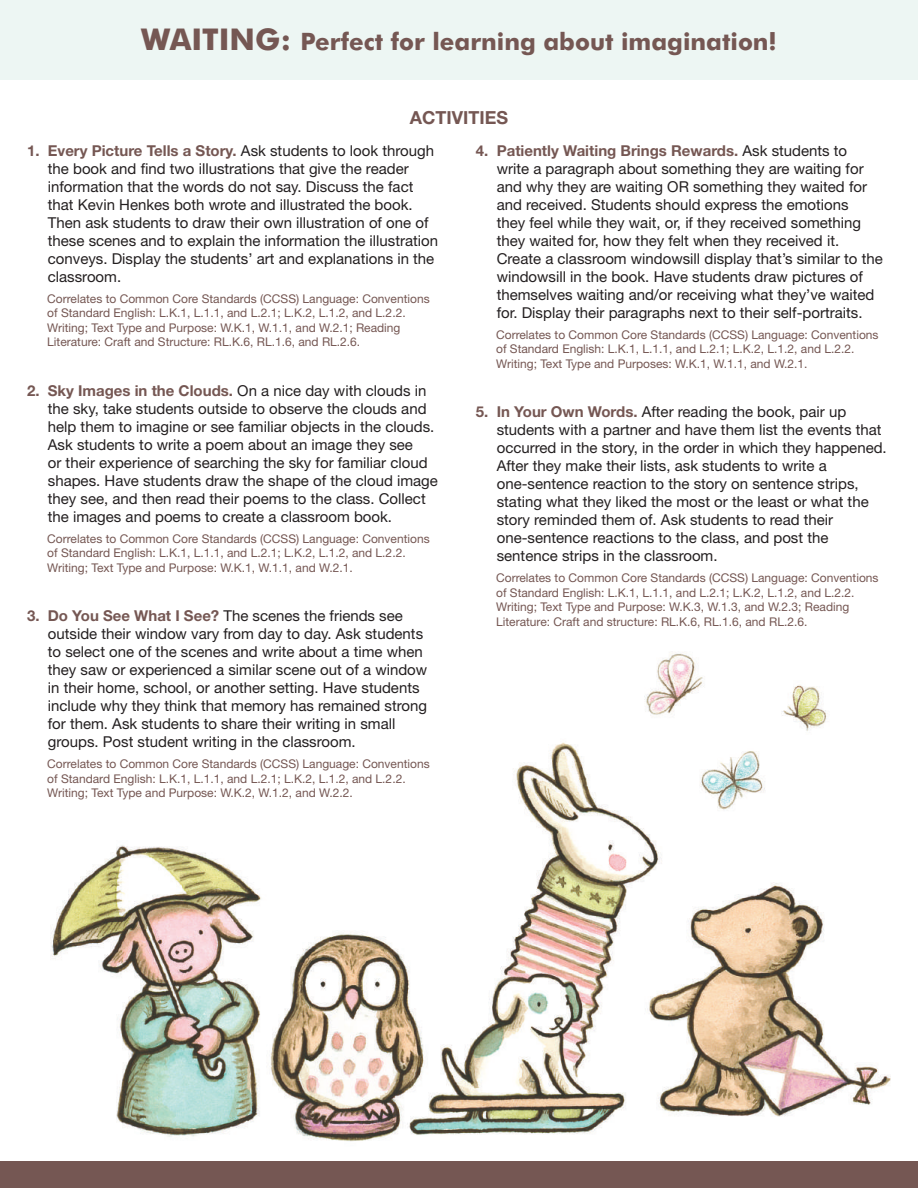
<style>
.page{position:relative;width:918px;height:1188px;background:#fff}
.page>*{position:absolute;margin:0;border:0;box-sizing:border-box;transform-origin:0 0}
.t1{font:700 24px "Futura BT";color:#755753}
.t2{font:700 18px "Helvetica Neue";color:#755753}
.t3{font:15px/18px "Helvetica Neue";color:#231f20}
.t4{font:12px/14.4px "Helvetica Neue";color:#755753}
.s1{font-size:30px}
.s2{font-weight:700;color:#755753}
</style>
<div class="page">
<img style="left:50px;top:742px;width:841px;height:399px">
<div style="left:0;top:0;width:918px;height:79px;background:#edf6f3"></div>
<div style="left:0;top:1161px;width:918px;height:27px;background:#755753"></div>
<img style="left:644px;top:653px;width:59px;height:62px">
<img style="left:782px;top:685px;width:45px;height:46px">
<img style="left:700px;top:745px;width:70px;height:73px">
<h1 class="t1" style="left:141px;top:27px;width:637px"><span class="s1">WAITING:</span> Perfect for learning about imagination!</h1>
<p class="t2" style="left:410px;top:107px;width:100px">ACTIVITIES</p>
<p class="t3" style="left:48px;top:141px;width:392px;text-indent:-21px"><span class="s2">1. Every Picture Tells a Story.</span> Ask students to look through the book and find two illustrations that give the reader information that the words do not say. Discuss the fact that Kevin Henkes both wrote and illustrated the book.<br>Then ask students to draw their own illustration of one of these scenes and to explain the information the illustration conveys. Display the students’ art and explanations in the classroom.</p>
<p class="t4" style="left:47px;top:291px;width:384px">Correlates to Common Core Standards (CCSS) Language: Conventions of Standard English: L.K.1, L.1.1, and L.2.1; L.K.2, L.1.2, and L.2.2.<br>Writing; Text Type and Purpose: W.K.1, W.1.1, and W.2.1; Reading Literature: Craft and Structure: RL.K.6, RL.1.6, and RL.2.6.</p>
<p class="t3" style="left:48px;top:381px;width:392px;text-indent:-21px"><span class="s2">2. Sky Images in the Clouds.</span> On a nice day with clouds in the sky, take students outside to observe the clouds and help them to imagine or see familiar objects in the clouds.<br>Ask students to write a poem about an image they see<br>or their experience of searching the sky for familiar cloud shapes. Have students draw the shape of the cloud image they see, and then read their poems to the class. Collect the images and poems to create a classroom book.</p>
<p class="t4" style="left:47px;top:531px;width:384px">Correlates to Common Core Standards (CCSS) Language: Conventions of Standard English: L.K.1, L.1.1, and L.2.1; L.K.2, L.1.2, and L.2.2.<br>Writing; Text Type and Purpose: W.K.1, W.1.1, and W.2.1.</p>
<p class="t3" style="left:48px;top:607px;width:381px;text-indent:-21px"><span class="s2">3. Do You See What I See?</span> The scenes the friends see outside their window vary from day to day. Ask students to select one of the scenes and write about a time when they saw or experienced a similar scene out of a window in their home, school, or another setting. Have students include why they think that memory has remained strong for them. Ask students to share their writing in small groups. Post student writing in the classroom.</p>
<p class="t4" style="left:47px;top:757px;width:384px">Correlates to Common Core Standards (CCSS) Language: Conventions of Standard English: L.K.1, L.1.1, and L.2.1; L.K.2, L.1.2, and L.2.2.<br>Writing; Text Type and Purpose: W.K.2, W.1.2, and W.2.2.</p>
<p class="t3" style="left:497px;top:141px;width:388px;text-indent:-21px"><span class="s2">4. Patiently Waiting Brings Rewards.</span> Ask students to write a paragraph about something they are waiting for and why they are waiting OR something they waited for and received. Students should express the emotions<br>they feel while they wait, or, if they received something they waited for, how they felt when they received it.<br>Create a classroom windowsill display that’s similar to the windowsill in the book. Have students draw pictures of themselves waiting and/or receiving what they’ve waited for. Display their paragraphs next to their self-portraits.</p>
<p class="t4" style="left:496px;top:327px;width:384px">Correlates to Common Core Standards (CCSS) Language: Conventions of Standard English: L.K.1, L.1.1, and L.2.1; L.K.2, L.1.2, and L.2.2.<br>Writing; Text Type and Purposes: W.K.1, W.1.1, and W.2.1.</p>
<p class="t3" style="left:497px;top:403px;width:392px;text-indent:-21px"><span class="s2">5. In Your Own Words.</span> After reading the book, pair up students with a partner and have them list the events that occurred in the story, in the order in which they happened.<br>After they make their lists, ask students to write a one-sentence reaction to the story on sentence strips, stating what they liked the most or the least or what the story reminded them of. Ask students to read their one-sentence reactions to the class, and post the sentence strips in the classroom.</p>
<p class="t4" style="left:496px;top:571px;width:384px">Correlates to Common Core Standards (CCSS) Language: Conventions of Standard English: L.K.1, L.1.1, and L.2.1; L.K.2, L.1.2, and L.2.2.<br>Writing; Text Type and Purpose: W.K.3, W.1.3, and W.2.3; Reading Literature: Craft and structure: RL.K.6, RL.1.6, and RL.2.6.</p>
</div>
